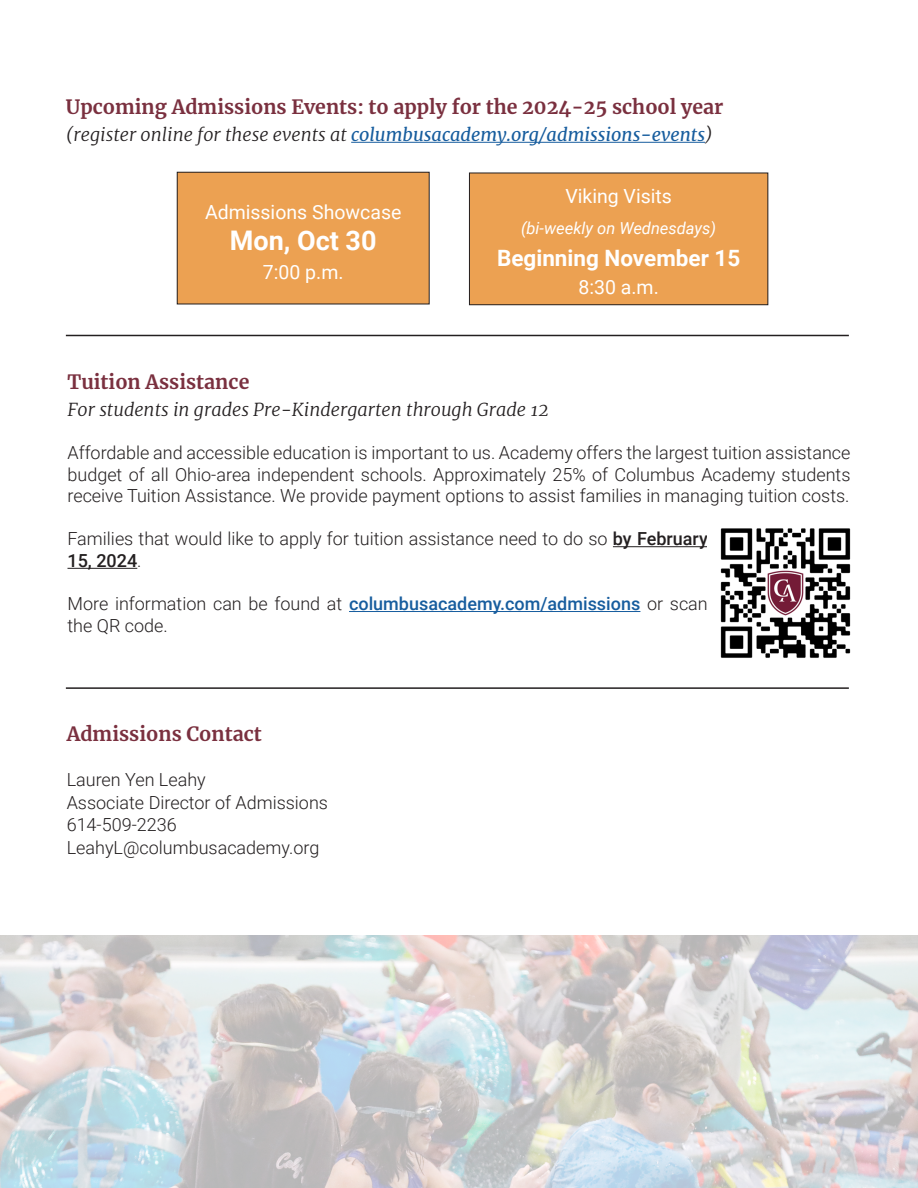
<style>
.page{position:relative;width:918px;height:1188px;background:#fff}
.page>*{position:absolute;margin:0;border:0;box-sizing:border-box;transform-origin:0 0}
.t1{font:700 27px "Roboto";color:#fff}
.t2{font:700 22.5px "Roboto";color:#fff}
.t3{font:700 19.5px "Merriweather";color:#7a303f}
.t4{font:19.5px "Roboto";color:#fff}
.t5{font:300 18px/21.6px "Roboto";color:#231f20}
.t6{font:italic 18px "Merriweather";color:#175d9e}
.t7{font:italic 300 18px "Merriweather";color:#231f20}
.t8{font:italic 16.5px "Roboto";color:#fff}
.s1{font-weight:300;color:#231f20}
.s2{font-weight:500}
.s3{font-weight:500;color:#175d9e}
</style>
<div class="page">
<hr style="left:351px;top:142px;width:354px;height:1px;background:#175d9e">
<div style="left:177px;top:172px;width:252px;height:132px;background:#eca152"></div>
<div style="left:177px;top:172px;width:253px;height:132px;border:1px solid #231f20"></div>
<hr style="left:66px;top:335px;width:783px;height:1px;background:#231f20">
<hr style="left:66px;top:687px;width:783px;height:2px;background:#231f20">
<img style="left:0;top:936px;width:918px;height:252px">
<hr style="left:613px;top:546px;width:95px;height:1px;background:#231f20">
<hr style="left:68px;top:568px;width:69px;height:1px;background:#231f20">
<hr style="left:349px;top:611px;width:291px;height:1px;background:#175d9e">
<img style="left:720px;top:528px;width:131px;height:130px">
<div style="left:469px;top:173px;width:299px;height:132px;background:#eca152"></div>
<div style="left:469px;top:173px;width:299px;height:132px;border:1px solid #231f20"></div>
<p class="t3" style="left:66px;top:93px;width:659px">Upcoming Admissions Events: to apply for the 2024-25 school year</p>
<p class="t6" style="left:66px;top:122px;width:648px"><span class="s1">(register online for these events at</span> columbusacademy.org/admissions-events<span class="s1">)</span></p>
<p class="t4" style="left:205px;top:198px;width:198px">Admissions Showcase</p>
<p class="t1" style="left:230px;top:222px;width:148px">Mon, Oct 30</p>
<p class="t4" style="left:263px;top:258px;width:82px">7:00 p.m.</p>
<p class="t4" style="left:565px;top:182px;width:108px">Viking Visits</p>
<p class="t8" style="left:521px;top:217px;width:197px">(bi-weekly on Wednesdays)</p>
<p class="t2" style="left:497px;top:242px;width:245px">Beginning November 15</p>
<p class="t4" style="left:578px;top:274px;width:82px">8:30 a.m.</p>
<p class="t3" style="left:68px;top:368px;width:183px">Tuition Assistance</p>
<p class="t7" style="left:68px;top:397px;width:483px">For students in grades Pre-Kindergarten through Grade 12</p>
<p class="t5" style="left:68px;top:441px;width:784px;text-align:justify">Affordable and accessible education is important to us. Academy offers the largest tuition assistance budget of all Ohio-area independent schools. Approximately 25% of Columbus Academy students receive Tuition Assistance. We provide payment options to assist families in managing tuition costs.</p>
<p class="t5" style="left:68px;top:528px;width:642px">Families that would like to apply for tuition assistance need to do so <span class="s2">by February<br>15, 2024</span>.</p>
<p class="t5" style="left:68px;top:592px;width:642px">More information can be found at <span class="s3">columbusacademy.com/admissions</span> or scan the QR code.</p>
<p class="t3" style="left:67px;top:721px;width:197px">Admissions Contact</p>
<p class="t5" style="left:67px;top:768px;width:141px">Lauren Yen Leahy</p>
<p class="t5" style="left:67px;top:791px;width:263px">Associate Director of Admissions</p>
<p class="t5" style="left:67px;top:813px;width:112px">614-509-2236</p>
<p class="t5" style="left:67px;top:836px;width:254px">LeahyL@columbusacademy.org</p>
</div>
